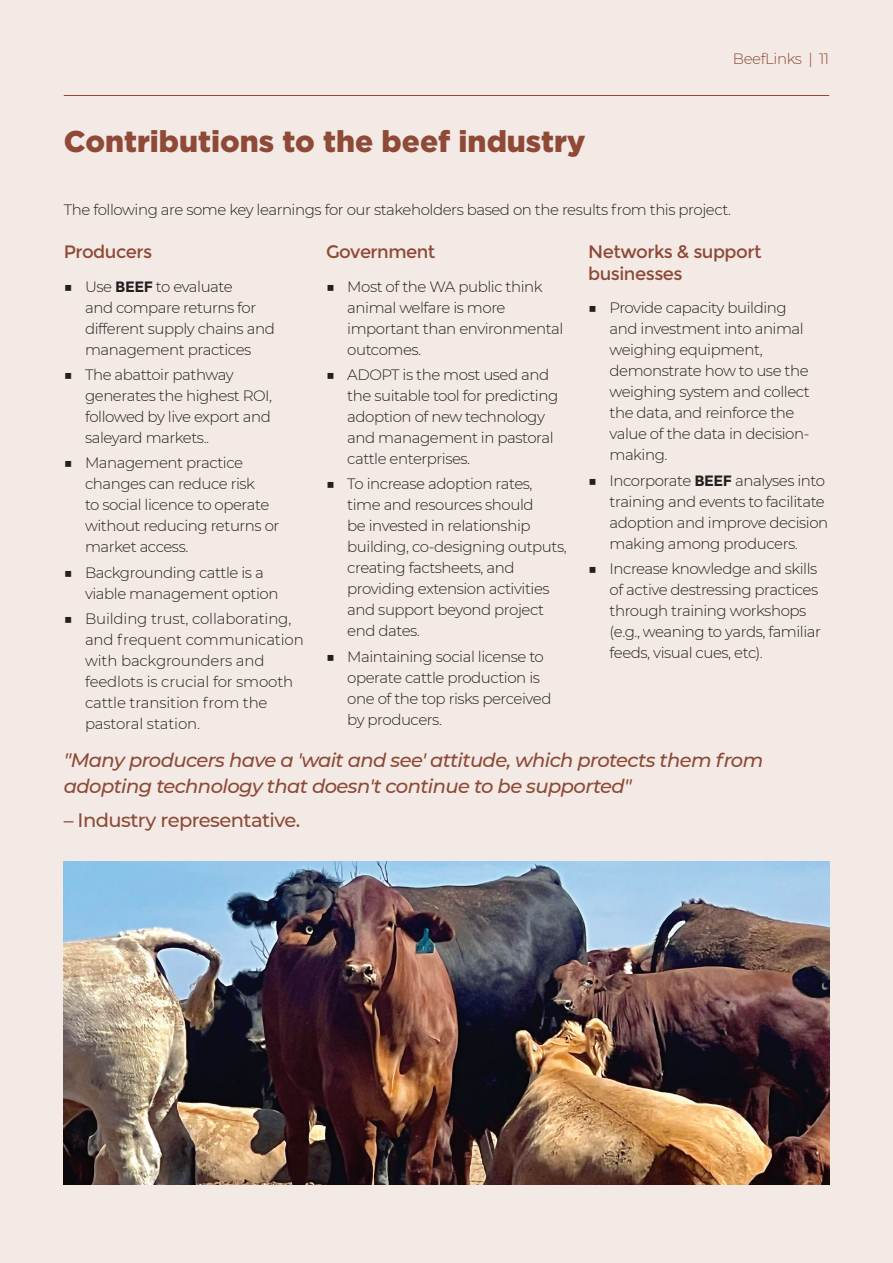
<style>
.page{position:relative;width:893px;height:1263px;background:#f3eae5}
.page>*{position:absolute;margin:0;border:0;box-sizing:border-box;transform-origin:0 0}
.Heading_1{font:900 30px "Gotham";color:#8f4937}
.Pullout_Quote{font:italic 500 19.5px/25.5px "Montserrat";letter-spacing:-.03em;color:#8f4937}
.Pullout_Quote-2{font:500 19.5px "Montserrat";letter-spacing:-.03em;color:#8f4937}
.Heading_3{font:18px/21.6px "Montserrat";letter-spacing:-.03em;color:#8f4937}
.Body_Copy{font:300 15px/21px "Montserrat";letter-spacing:-.03em;color:#231f20}
.Body_Copy-2{font:300 15px/21px "Montserrat";letter-spacing:-.01em;color:#231f20}
.t1{font:300 15px "Montserrat";letter-spacing:-.03em;color:#8f4937}
.s1{font-weight:700}
</style>
<div class="page">
<img style="left:64px;top:861px;width:765px;height:323px">
<hr style="left:64px;top:95px;width:765px;height:1px;background:#8f4937">
<p class="Heading_1" style="left:64px;top:120px;width:523px">Contributions to the beef industry</p>
<p class="t1" style="left:733px;top:48px;width:98px">BeefLinks | 11</p>
<p class="Body_Copy" style="left:64px;top:199px;width:669px">The following are some key learnings for our stakeholders based on the results from this project.</p>
<p class="Heading_3" style="left:64px;top:241px;width:90px">Producers</p>
<p class="Body_Copy" style="left:85px;top:275px;width:191px;text-indent:-21px">■ Use <span class="s1">BEEF</span> to evaluate<br>and compare returns for different supply chains and management practices</p>
<p class="Body_Copy" style="left:85px;top:364px;width:189px;text-indent:-21px">■ The abattoir pathway generates the highest ROI, followed by live export and saleyard markets..</p>
<p class="Body_Copy" style="left:85px;top:452px;width:196px;text-indent:-21px">■ Management practice changes can reduce risk<br>to social licence to operate without reducing returns or market access.</p>
<p class="Body_Copy" style="left:85px;top:561px;width:195px;text-indent:-21px">■ Backgrounding cattle is a viable management option</p>
<p class="Body_Copy-2" style="left:85px;top:607px;width:220px;text-indent:-21px">■ Building trust, collaborating, and frequent communication with backgrounders and feedlots is crucial for smooth cattle transition from the pastoral station.</p>
<p class="Heading_3" style="left:588px;top:241px;width:175px">Networks &amp; support businesses</p>
<p class="Body_Copy" style="left:609px;top:297px;width:202px;text-indent:-21px">■ Provide capacity building and investment into animal weighing equipment, demonstrate how to use the weighing system and collect the data, and reinforce the value of the data in decision&shy;making.</p>
<p class="Body_Copy" style="left:609px;top:469px;width:220px;text-indent:-21px">■ Incorporate <span class="s1">BEEF</span> analyses into training and events to facilitate adoption and improve decision making among producers.</p>
<p class="Body_Copy" style="left:609px;top:558px;width:213px;text-indent:-21px">■ Increase knowledge and skills of active destressing practices through training workshops (e.g., weaning to yards, familiar feeds, visual cues, etc).</p>
<p class="Heading_3" style="left:326px;top:241px;width:111px">Government</p>
<p class="Body_Copy" style="left:347px;top:275px;width:218px;text-indent:-21px">■ Most of the WA public think animal welfare is more important than environmental outcomes.</p>
<p class="Body_Copy" style="left:347px;top:364px;width:212px;text-indent:-21px">■ ADOPT is the most used and the suitable tool for predicting adoption of new technology and management in pastoral cattle enterprises.</p>
<p class="Body_Copy" style="left:347px;top:473px;width:221px;text-indent:-21px">■ To increase adoption rates, time and resources should<br>be invested in relationship building, co-designing outputs, creating factsheets, and providing extension activities and support beyond project end dates.</p>
<p class="Body_Copy" style="left:347px;top:645px;width:206px;text-indent:-21px">■ Maintaining social license to operate cattle production is one of the top risks perceived by producers.</p>
<p class="Pullout_Quote" style="left:64px;top:747px;width:701px">"Many producers have a 'wait and see' attitude, which protects them from adopting technology that doesn't continue to be supported"</p>
<p class="Pullout_Quote-2" style="left:64px;top:806px;width:238px">– Industry representative.</p>
</div>
